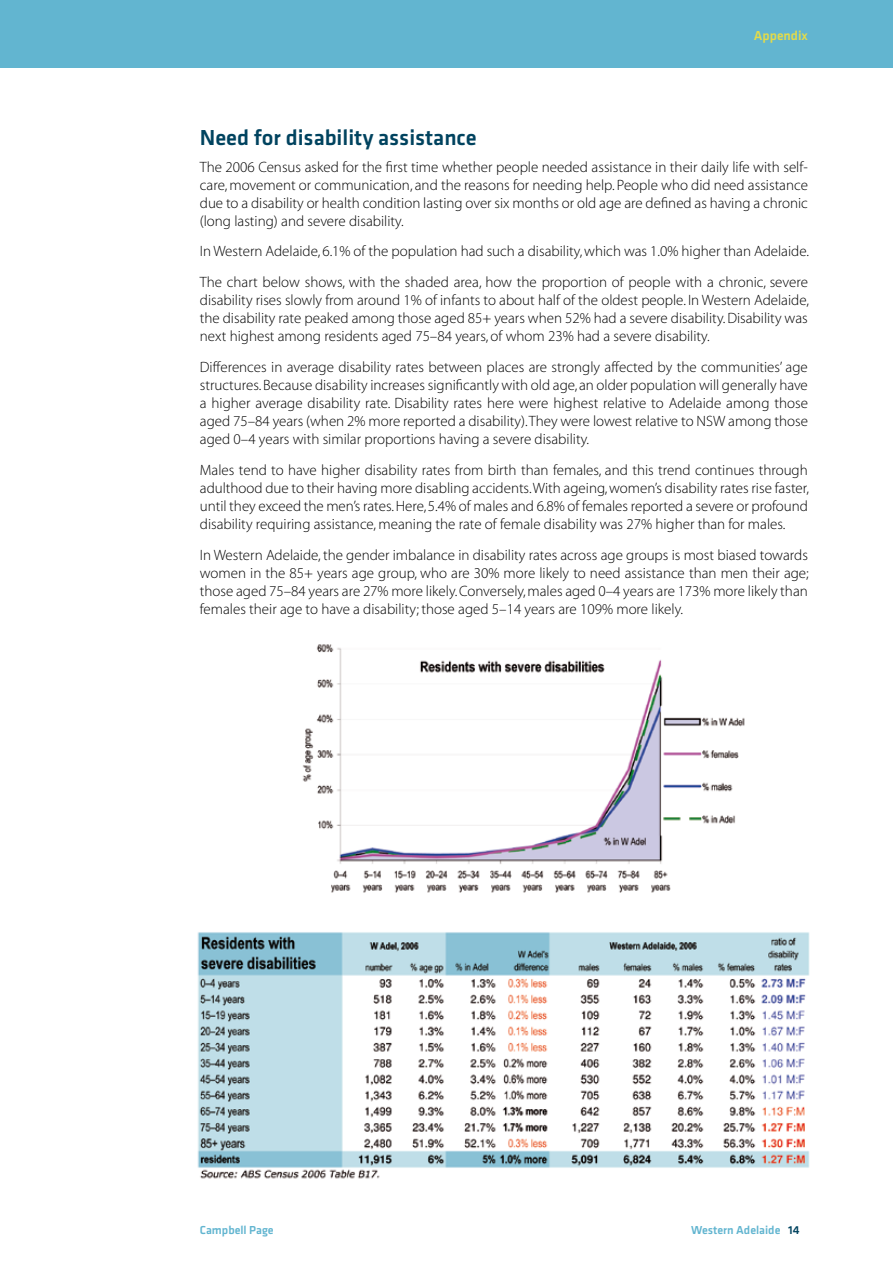
<style>
.page{position:relative;width:893px;height:1263px;background:#fff}
.page>*{position:absolute;margin:0;border:0;box-sizing:border-box;transform-origin:0 0}
.t1{font:500 22.5px "Klavika Basic";color:#00435f}
.t2{font:15px/18px "Myriad MM 215 600";color:#000;text-align:justify}
.t3{font:500 13.5px "Klavika Basic";color:#e3db4a}
.t4{font:500 12px "Klavika Basic";color:#62b5d0}
.s1{color:#00435f}
</style>
<div class="page">
<div style="left:0;top:0;width:893px;height:67px;background:#62b5d0"></div>
<img style="left:197px;top:932px;width:613px;height:247px">
<img style="left:302px;top:644px;width:443px;height:249px">
<p class="t3" style="left:754px;top:26px;width:56px">Appendix</p>
<h1 class="t1" style="left:200px;top:123px;width:278px">Need for disability assistance</h1>
<p class="t2" style="left:200px;top:158px;width:610px">The 2006 Census asked for the first time whether people needed assistance in their daily life with self&shy;care, movement or communication, and the reasons for needing help. People who did need assistance due to a disability or health condition lasting over six months or old age are defined as having a chronic (long lasting) and severe disability.</p>
<p class="t2" style="left:200px;top:237px;width:611px;line-height:30.8px">In Western Adelaide, 6.1% of the population had such a disability, which was 1.0% higher than Adelaide.<br>The chart below shows, with the shaded area, how the proportion of people with a chronic, severe</p>
<p class="t2" style="left:200px;top:292px;width:611px">disability rises slowly from around 1% of infants to about half of the oldest people. In Western Adelaide, the disability rate peaked among those aged 85+ years when 52% had a severe disability. Disability was next highest among residents aged 75–84 years, of whom 23% had a severe disability.</p>
<p class="t2" style="left:200px;top:359px;width:610px">Differences in average disability rates between places are strongly affected by the communities’ age structures. Because disability increases significantly with old age, an older population will generally have a higher average disability rate. Disability rates here were highest relative to Adelaide among those aged 75–84 years (when 2% more reported a disability). They were lowest relative to NSW among those aged 0–4 years with similar proportions having a severe disability.</p>
<p class="t2" style="left:200px;top:461px;width:611px">Males tend to have higher disability rates from birth than females, and this trend continues through adulthood due to their having more disabling accidents. With ageing, women’s disability rates rise faster, until they exceed the men’s rates. Here, 5.4% of males and 6.8% of females reported a severe or profound disability requiring assistance, meaning the rate of female disability was 27% higher than for males.</p>
<p class="t2" style="left:200px;top:546px;width:611px">In Western Adelaide, the gender imbalance in disability rates across age groups is most biased towards women in the 85+ years age group, who are 30% more likely to need assistance than men their age; those aged 75–84 years are 27% more likely. Conversely, males aged 0–4 years are 173% more likely than females their age to have a disability; those aged 5–14 years are 109% more likely.</p>
<p class="t4" style="left:200px;top:1221px;width:75px">Campbell Page</p>
<p class="t4" style="left:691px;top:1221px;width:110px">Western Adelaide <span class="s1">14</span></p>
</div>
